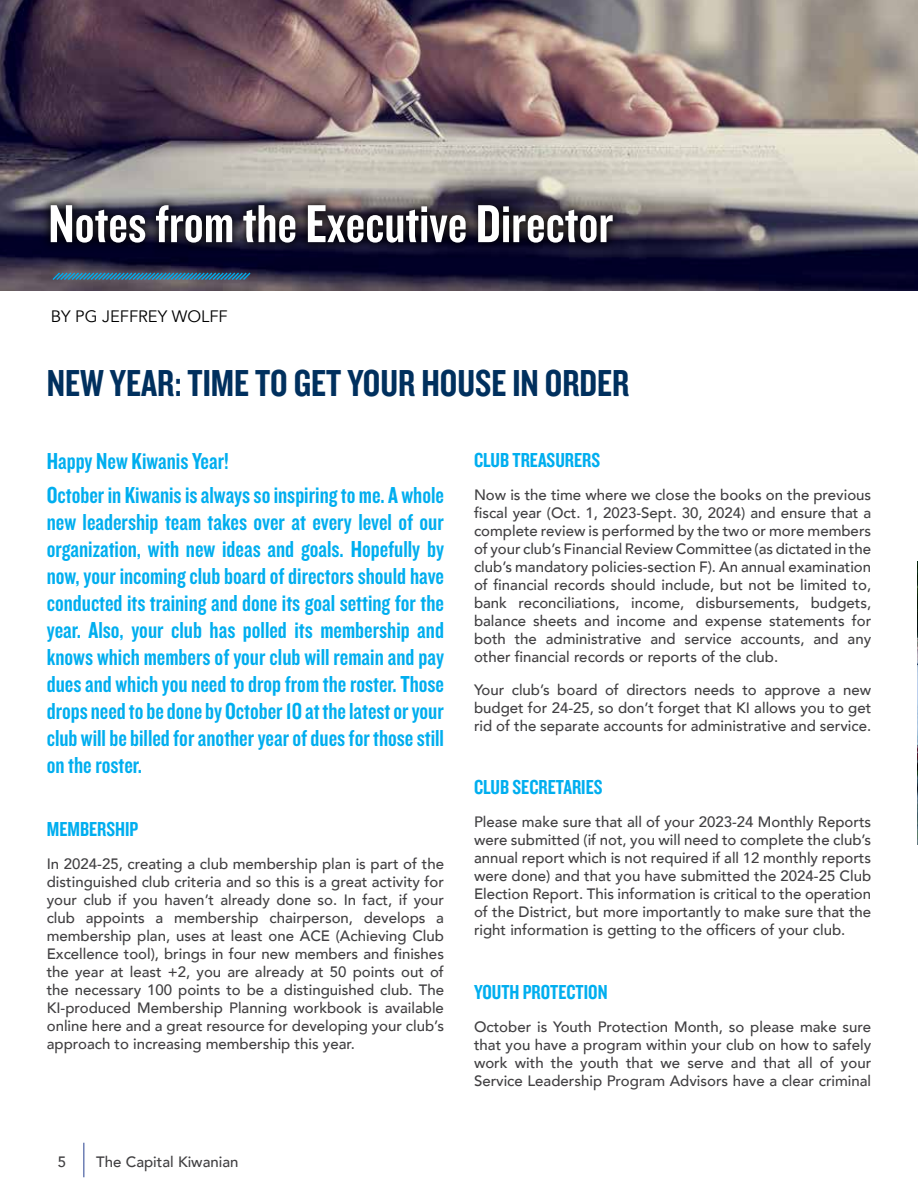
<style>
.page{position:relative;width:918px;height:1188px;background:#fff}
.page>*{position:absolute;margin:0;border:0;box-sizing:border-box;transform-origin:0 0}
.t1{font:55.5px "Knockout HTF49 Liteweight";color:#fff}
.t2{font:39px "Knockout HTF49 Liteweight";color:#00305e}
.t3{font:24px/27px "Knockout HTF49 Liteweight";color:#00aeef}
.t4{font:21px "Knockout HTF49 Liteweight";color:#00aeef}
.t5{font:16.5px "Avenir";color:#000}
.t6{font:500 15px/18px "Avenir";color:#414042;text-align:justify}
</style>
<div class="page">
<hr style="left:917px;top:561px;width:1px;height:627px;background:#ffebdb">
<img style="left:0;top:0;width:918px;height:291px">
<div style="left:40px;top:194px;width:584px;height:60px;background:#000;opacity:.75"></div>
<svg style="left:51px;top:271px;width:201px;height:11px"></svg>
<img style="left:917px;top:562px;width:1px;height:282px">
<hr style="left:84px;top:1143px;width:1px;height:34px;background:#25408f">
<h1 class="t1" style="left:48px;top:195px;width:567px">Notes from the Executive Director</h1>
<p class="t5" style="left:51px;top:307px;width:178px">BY PG JEFFREY WOLFF</p>
<h2 class="t2" style="left:47px;top:364px;width:584px">NEW YEAR: TIME TO GET YOUR HOUSE IN ORDER</h2>
<h3 class="t3" style="left:47px;top:444px;width:399px;line-height:34.5px">Happy New Kiwanis Year!<br>October in Kiwanis is always so inspiring to me. A whole</h3>
<p class="t3" style="left:47px;top:510px;width:399px;text-align:justify">new leadership team takes over at every level of our organization, with new ideas and goals. Hopefully by now, your incoming club board of directors should have conducted its training and done its goal setting for the year. Also, your club has polled its membership and knows which members of your club will remain and pay dues and which you need to drop from the roster. Those drops need to be done by October 10 at the latest or your club will be billed for another year of dues for those still on the roster.</p>
<h3 class="t4" style="left:47px;top:819px;width:93px">MEMBERSHIP</h3>
<p class="t6" style="left:47px;top:854px;width:399px">In 2024-25, creating a club membership plan is part of the distinguished club criteria and so this is a great activity for your club if you haven’t already done so. In fact, if your club appoints a membership chairperson, develops a membership plan, uses at least one ACE (Achieving Club Excellence tool), brings in four new members and finishes the year at least +2, you are already at 50 points out of the necessary 100 points to be a distinguished club. The KI-produced Membership Planning workbook is available online here and a great resource for developing your club’s approach to increasing membership this year.</p>
<p class="t6" style="left:58px;top:1152px;width:10px">5</p>
<p class="t6" style="left:96px;top:1152px;width:144px">The Capital Kiwanian</p>
<h3 class="t4" style="left:474px;top:449px;width:128px">CLUB TREASURERS</h3>
<p class="t6" style="left:474px;top:485px;width:399px">Now is the time where we close the books on the previous fiscal year (Oct. 1, 2023-Sept. 30, 2024) and ensure that a complete review is performed by the two or more members of your club’s Financial Review Committee (as dictated in the club’s mandatory policies-section F). An annual examination of financial records should include, but not be limited to, bank reconciliations, income, disbursements, budgets, balance sheets and income and expense statements for both the administrative and service accounts, and any other financial records or reports of the club.</p>
<p class="t6" style="left:474px;top:680px;width:399px">Your club’s board of directors needs to approve a new budget for 24-25, so don’t forget that KI allows you to get rid of the separate accounts for administrative and service.</p>
<h3 class="t4" style="left:474px;top:776px;width:130px">CLUB SECRETARIES</h3>
<p class="t6" style="left:474px;top:812px;width:399px">Please make sure that all of your 2023-24 Monthly Reports were submitted (if not, you will need to complete the club’s annual report which is not required if all 12 monthly reports were done) and that you have submitted the 2024-25 Club Election Report. This information is critical to the operation of the District, but more importantly to make sure that the right information is getting to the officers of your club.</p>
<h3 class="t4" style="left:474px;top:982px;width:135px">YOUTH PROTECTION</h3>
<p class="t6" style="left:474px;top:1017px;width:399px">October is Youth Protection Month, so please make sure that you have a program within your club on how to safely work with the youth that we serve and that all of your Service Leadership Program Advisors have a clear criminal</p>
</div>
